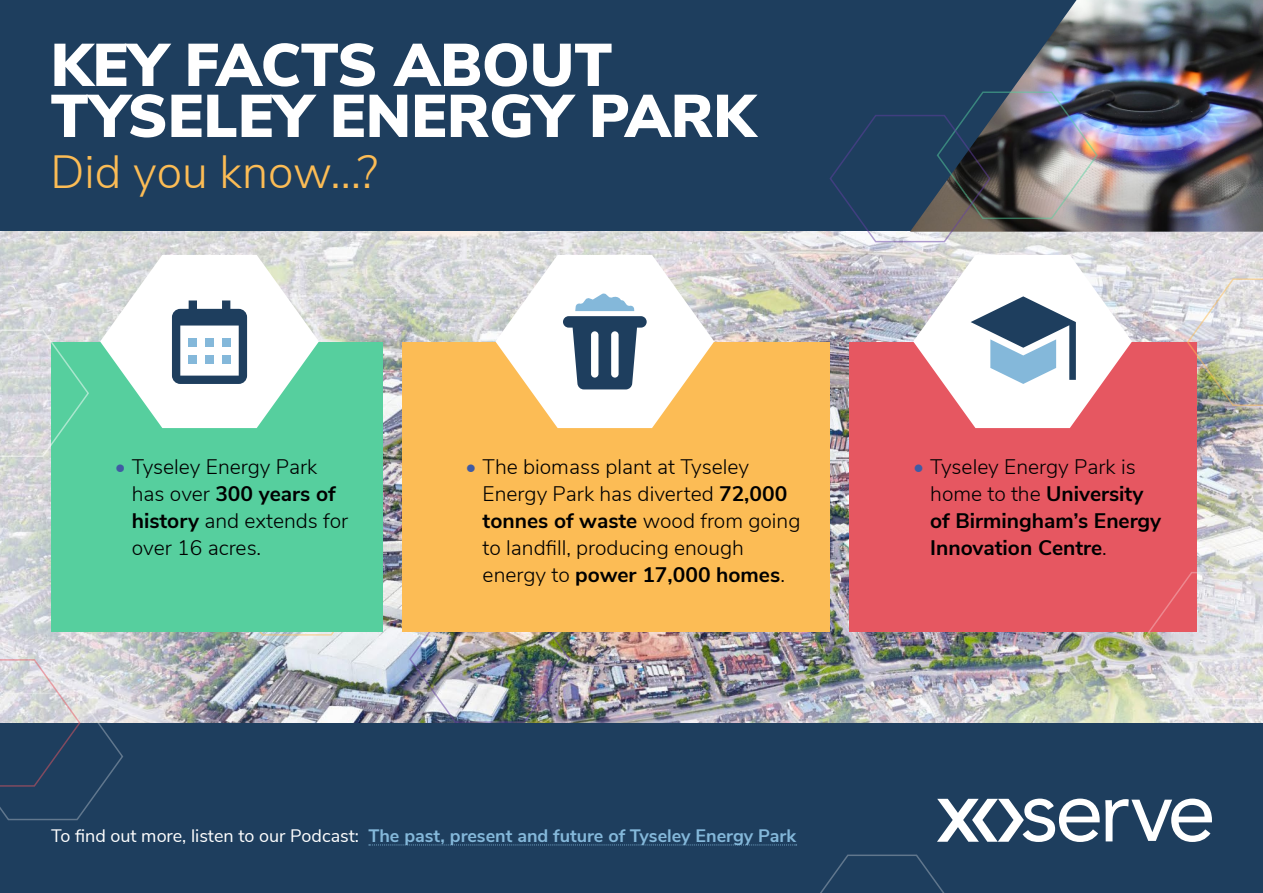
<style>
.page{position:relative;width:1263px;height:893px;background:#1e3e5e}
.page>*{position:absolute;margin:0;border:0;box-sizing:border-box;transform-origin:0 0}
.t1{font:900 60px/51px "Nunito Sans";color:#fff}
.t2{font:300 46.5px "Nunito Sans";color:#fcbc55}
.t3{font:300 21px/27px "Nunito Sans";color:#000}
.t4{font:700 21px/27px "Nunito Sans";color:#000}
.t5{font:700 18px "Nunito Sans";color:#84b8da}
.s1{color:#405ba3}
.s2{font-weight:700}
.s3{font-weight:300;color:#405ba3}
.s4{font-weight:300}
.s5{font-weight:400;color:#fff}
</style>
<div class="page">
<img style="left:0;top:232px;width:1263px;height:491px">
<img style="left:1012px;top:0;width:251px;height:232px">
<svg style="left:937px;top:799px;width:275px;height:43px"></svg>
<svg style="left:369px;top:844px;width:428px;height:1px"></svg>
<img style="left:215px;top:454px;width:356px;height:269px">
<div style="left:51px;top:342px;width:332px;height:289px;background:#56cf9e"></div>
<div style="left:402px;top:342px;width:427px;height:289px;background:#fcbc55"></div>
<div style="left:849px;top:342px;width:348px;height:289px;background:#e65761"></div>
<svg style="left:0;top:328px;width:90px;height:130px"></svg>
<svg style="left:820px;top:854px;width:125px;height:39px"></svg>
<svg style="left:0;top:658px;width:124px;height:163px"></svg>
<img style="left:1186px;top:277px;width:77px;height:130px">
<img style="left:828px;top:90px;width:271px;height:153px">
<svg style="left:1144px;top:570px;width:119px;height:130px"></svg>
<svg style="left:495px;top:255px;width:219px;height:173px"></svg>
<svg style="left:100px;top:255px;width:219px;height:173px"></svg>
<div style="left:189px;top:339px;width:8px;height:8px;background:#84b8da"></div>
<div style="left:189px;top:355px;width:8px;height:9px;background:#84b8da"></div>
<div style="left:205px;top:339px;width:9px;height:8px;background:#84b8da"></div>
<div style="left:205px;top:355px;width:9px;height:9px;background:#84b8da"></div>
<div style="left:222px;top:339px;width:8px;height:8px;background:#84b8da"></div>
<div style="left:222px;top:355px;width:8px;height:9px;background:#84b8da"></div>
<svg style="left:913px;top:255px;width:219px;height:173px"></svg>
<h1 class="t1" style="left:51px;top:37px;width:706px">KEY FACTS ABOUT<br>TYSELEY ENERGY PARK</h1>
<h2 class="t2" style="left:51px;top:138px;width:329px">Did you know…?</h2>
<p class="t3" style="left:132px;top:452px;width:218px;text-indent:-17px"><span class="s1">•</span> Tyseley Energy Park has over <span class="s2">300 years of history</span> and extends for over 16 acres.</p>
<p class="t3" style="left:483px;top:452px;width:319px;text-indent:-17px"><span class="s1">•</span> The biomass plant at Tyseley<br>Energy Park has diverted <span class="s2">72,000 tonnes of waste</span> wood from going to landfill, producing enough energy to <span class="s2">power 17,000 homes</span>.</p>
<p class="t4" style="left:930px;top:452px;width:233px;text-indent:-17px"><span class="s3">•</span> <span class="s4">Tyseley Energy Park is home to the</span> University of Birmingham’s Energy<br>Innovation Centre<span class="s4">.</span></p>
<p class="t5" style="left:51px;top:822px;width:747px"><span class="s5">To find out more, listen to our Podcast:</span> The past, present and future of Tyseley Energy Park</p>
</div>
